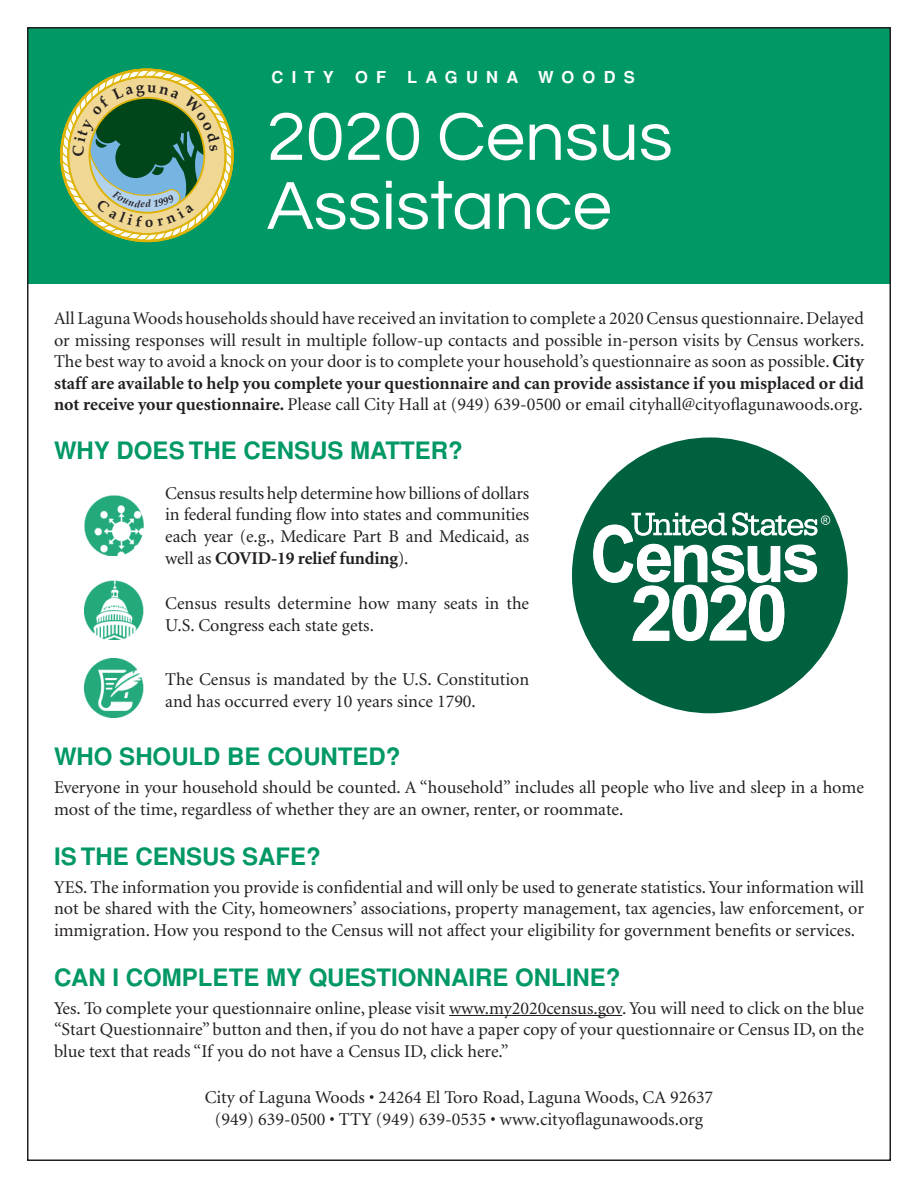
<style>
.page{position:relative;width:918px;height:1188px;background:#fff}
.page>*{position:absolute;margin:0;border:0;box-sizing:border-box;transform-origin:0 0}
.t1{font:70.5px/69px "Questrial";color:#fff}
.t2{font:700 24px "Helvetica";color:#009864}
.t3{font:18px/21.6px "Minion";color:#231f20;text-align:justify}
.t4{font:700 16.5px "Helvetica";letter-spacing:.5em;color:#fff}
.s1{font-weight:700}
</style>
<div class="page">
<hr style="left:449px;top:1015px;width:173px;height:1px;background:#231f20">
<div style="left:27px;top:27px;width:864px;height:257px;background:#009864"></div>
<div style="left:572px;top:437px;width:276px;height:276px;background:#00613f;border-radius:50%"></div>
<svg style="left:593px;top:512px;width:237px;height:129px"></svg>
<img style="left:84px;top:496px;width:60px;height:59px">
<img style="left:84px;top:580px;width:60px;height:59px">
<img style="left:84px;top:658px;width:60px;height:59px">
<svg style="left:60px;top:69px;width:174px;height:173px"></svg>
<p class="t4" style="left:272px;top:68px;width:64px">CITY</p>
<p class="t4" style="left:355px;top:68px;width:33px">O F</p>
<p class="t4" style="left:407px;top:68px;width:229px">LAGUNA WOODS</p>
<h1 class="t1" style="left:267px;top:104px;width:407px">2020 Census<br>Assistance</h1>
<p class="t3" style="left:54px;top:308px;width:812px">All Laguna Woods households should have received an invitation to complete a 2020 Census questionnaire. Delayed or missing responses will result in multiple follow-up contacts and possible in-person visits by Census workers.<br>The best way to avoid a knock on your door is to complete your household’s questionnaire as soon as possible. <span class="s1">City staff are available to help you complete your questionnaire and can provide assistance if you misplaced or did not receive your questionnaire.</span> Please call City Hall at (949) 639-0500 or email cityhall@cityoflagunawoods.org.</p>
<h2 class="t2" style="left:54px;top:437px;width:410px">WHY DOES THE CENSUS MATTER?</h2>
<p class="t3" style="left:165px;top:483px;width:366px">Census results help determine how billions of dollars in federal funding flow into states and communities each year (e.g., Medicare Part B and Medicaid, as well as <span class="s1">COVID-19 relief funding</span>).</p>
<p class="t3" style="left:165px;top:593px;width:365px">Census results determine how many seats in the<br>U.S. Congress each state gets.</p>
<p class="t3" style="left:165px;top:669px;width:365px">The Census is mandated by the U.S. Constitution and has occurred every 10 years since 1790.</p>
<h2 class="t2" style="left:54px;top:743px;width:348px">WHO SHOULD BE COUNTED?</h2>
<p class="t3" style="left:54px;top:777px;width:811px">Everyone in your household should be counted. A “household” includes all people who live and sleep in a home most of the time, regardless of whether they are an owner, renter, or roommate.</p>
<h2 class="t2" style="left:54px;top:842px;width:268px">IS THE CENSUS SAFE?</h2>
<p class="t3" style="left:54px;top:877px;width:812px">YES. The information you provide is confidential and will only be used to generate statistics. Your information will not be shared with the City, homeowners’ associations, property management, tax agencies, law enforcement, or immigration. How you respond to the Census will not affect your eligibility for government benefits or services.</p>
<h2 class="t2" style="left:54px;top:964px;width:568px">CAN I COMPLETE MY QUESTIONNAIRE ONLINE?</h2>
<p class="t3" style="left:54px;top:998px;width:812px">Yes. To complete your questionnaire online, please visit www.my2020census.gov. You will need to click on the blue “Start Questionnaire” button and then, if you do not have a paper copy of your questionnaire or Census ID, on the blue text that reads “If you do not have a Census ID, click here.”</p>
<p class="t3" style="left:205px;top:1087px;width:510px;text-align:center">City of Laguna Woods • 24264 El Toro Road, Laguna Woods, CA 92637 (949) 639-0500 • TTY (949) 639-0535 • www.cityoflagunawoods.org</p>
</div>
